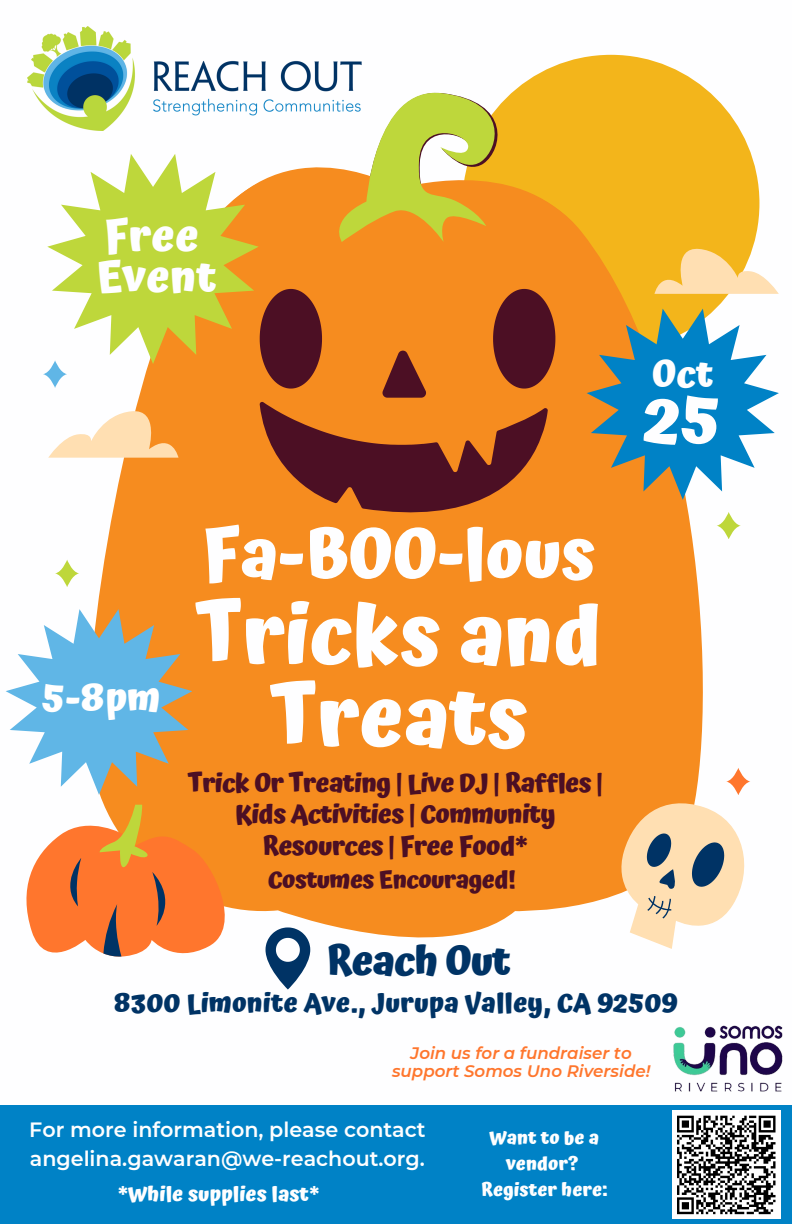
<style>
.page{position:relative;width:792px;height:1224px;background:#fff}
.page>*{position:absolute;margin:0;border:0;box-sizing:border-box;transform-origin:0 0}
.t1{font:700 82px/82.4px "Atma";color:#fefeff;text-align:center}
.t2{font:700 68.6px "Atma";color:#fefeff}
.t3{font:700 66.8px "Atma";color:#fefeff}
.t4{font:700 44px/41.2px "Atma";color:#fefeff}
.t5{font:700 41px "Atma";letter-spacing:-.03em;color:#003365}
.t6{font:700 38.6px "Atma";color:#fff}
.t7{font:700 37.8px "Atma";color:#fefeff}
.t8{font:700 26.8px "Atma";color:#003365}
.t9{font:700 26.2px/31.6px "Atma";letter-spacing:-.03em;color:#4c0f24;text-align:center}
.t10{font:700 24.4px "Atma";letter-spacing:-.03em;color:#4c0f24}
.t11{font:600 20.6px/29px "Montserrat";color:#fefeff}
.t12{font:700 20.6px "Atma";color:#fefeff}
.t13{font:700 18.6px/26px "Atma";color:#fefeff;text-align:center}
.t14{font:italic 600 16.6px/18px "Montserrat";color:#ff762d;text-align:center}
</style>
<div class="page">
<div style="left:0;top:1106px;width:791px;height:118px;background:#0082c6"></div>
<div style="left:462px;top:55px;width:297px;height:297px;background:#f3b51b;border-radius:50%"></div>
<div style="left:90px;top:130px;width:613px;height:807px;background:#f68c1f"></div>
<svg style="left:260px;top:289px;width:295px;height:236px;background:#b45b20"></svg>
<svg style="left:587px;top:309px;width:192px;height:191px"></svg>
<svg style="left:6px;top:609px;width:186px;height:186px"></svg>
<svg style="left:26px;top:805px;width:198px;height:152px;background:#f38f4d"></svg>
<svg style="left:621px;top:803px;width:123px;height:146px"></svg>
<svg style="left:48px;top:411px;width:130px;height:47px"></svg>
<svg style="left:655px;top:249px;width:124px;height:45px"></svg>
<svg style="left:55px;top:560px;width:24px;height:27px"></svg>
<svg style="left:43px;top:360px;width:24px;height:27px"></svg>
<svg style="left:717px;top:512px;width:24px;height:27px"></svg>
<svg style="left:726px;top:768px;width:24px;height:27px"></svg>
<svg style="left:266px;top:928px;width:44px;height:62px"></svg>
<svg style="left:96px;top:130px;width:598px;height:152px"></svg>
<svg style="left:326px;top:93px;width:186px;height:153px"></svg>
<svg style="left:47px;top:154px;width:212px;height:210px;fill:#bed73b"></svg>
<img style="left:27px;top:27px;width:335px;height:103px">
<img style="left:673px;top:1025px;width:110px;height:67px">
<div style="left:672px;top:1111px;width:108px;height:108px;background:#fff"></div>
<svg style="left:677px;top:1115px;width:99px;height:100px"></svg>
<h4 class="t4" style="left:96px;top:215px;width:122px">Free<br>Event</h4>
<p class="t6" style="left:42px;top:675px;width:120px">5-8pm</p>
<h3 class="t2" style="left:202px;top:514px;width:395px">Fa-BOO-lous</h3>
<p class="t1" style="left:194px;top:594px;width:410px">Tricks and<br>Treats</p>
<p class="t9" style="left:188px;top:767px;width:417px">Trick Or Treating | Live DJ | Raffles |<br>Kids Activities | Community<br>Resources | Free Food*</p>
<p class="t10" style="left:268px;top:865px;width:250px">Costumes Encouraged!</p>
<p class="t5" style="left:327px;top:937px;width:186px">Reach Out</p>
<h5 class="t7" style="left:652px;top:351px;width:63px">Oct</h5>
<h1 class="t3" style="left:644px;top:380px;width:79px">25</h1>
<p class="t8" style="left:114px;top:988px;width:566px">8300 Limonite Ave., Jurupa Valley, CA 92509</p>
<p class="t14" style="left:392px;top:1044px;width:260px">Join us for a fundraiser to support Somos Uno Riverside!</p>
<h5 class="t11" style="left:29px;top:1115px;width:398px">For more information, please contact angelina.gawaran@we-reachout.org.</h5>
<p class="t13" style="left:481px;top:1124px;width:128px">Want to be a vendor?<br>Register here:</p>
<p class="t12" style="left:118px;top:1182px;width:203px">*While supplies last*</p>
</div>
